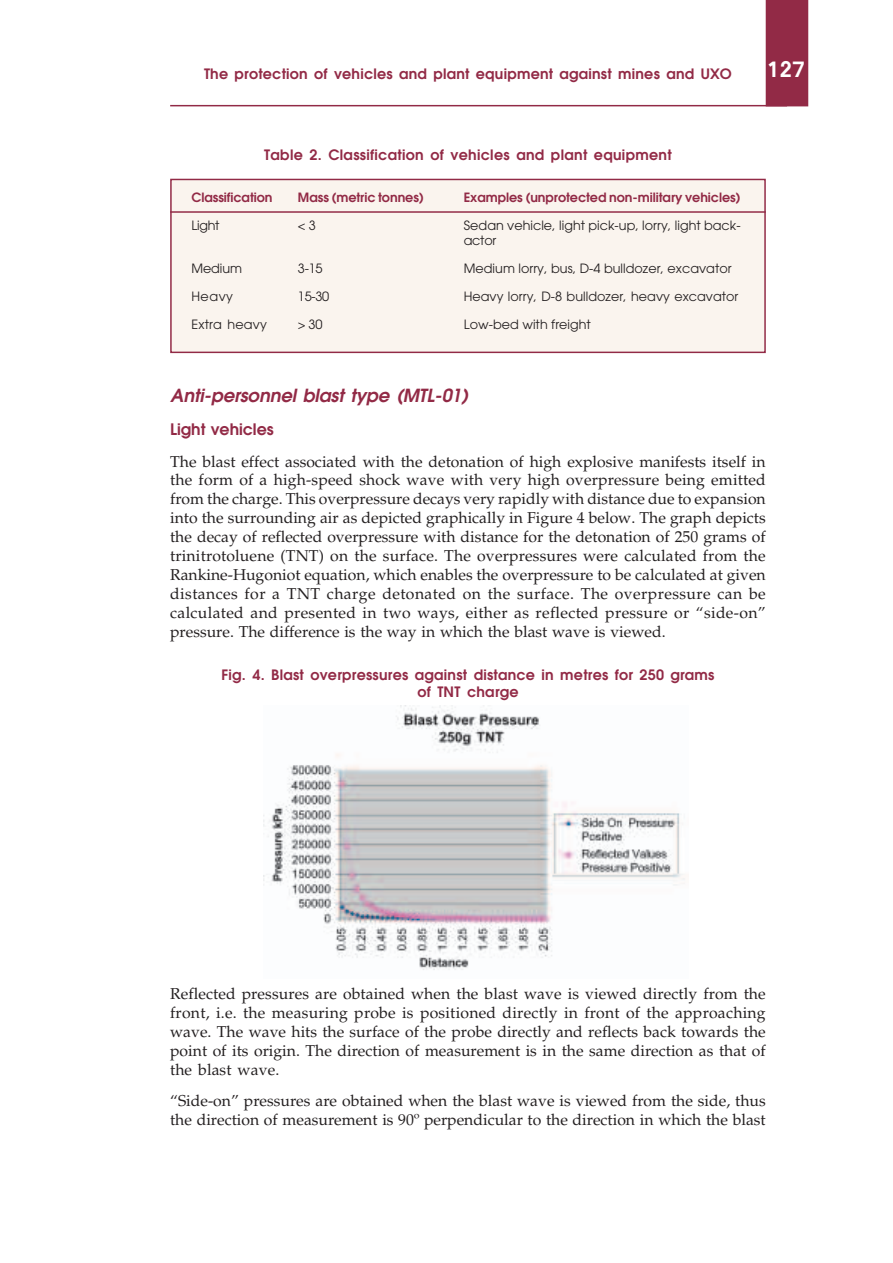
<style>
.page{position:relative;width:893px;height:1263px;background:#fff}
.page>*{position:absolute;margin:0;border:0;box-sizing:border-box;transform-origin:0 0}
.t1{font:700 21px "Atlanta";color:#fff}
.t2{font:italic 600 18px "Avant Garde";letter-spacing:-.005em;color:#922a46}
.t3{font:15.75px/18.9px "Palatino";color:#231f20;text-align:justify}
.t4{font:600 15.75px "Avant Garde";color:#922a46}
.t5{font:600 14.25px/17.1px "Avant Garde";letter-spacing:.02em;color:#922a46;text-align:center}
.t6{font:12.75px/15.3px "Avant Garde";letter-spacing:.005em;color:#231f20}
.t7{font:600 12.75px "Avant Garde";letter-spacing:-.005em;color:#922a46}
</style>
<div class="page">
<hr style="left:170px;top:105px;width:617px;height:1px;background:#922a46">
<div style="left:765px;top:0;width:43px;height:106px;background:#922a46"></div>
<div style="left:170px;top:179px;width:595px;height:174px;background:#faf4ee;border:1px solid #922a46"></div>
<hr style="left:170px;top:211px;width:595px;height:2px;background:#922a46">
<img style="left:264px;top:705px;width:421px;height:265px">
<p class="t5" style="left:204px;top:67px;width:529px">The protection of vehicles and plant equipment against mines and UXO</p>
<p class="t5" style="left:264px;top:148px;width:409px">Table 2. Classification of vehicles and plant equipment</p>
<p class="t7" style="left:191px;top:192px;width:83px">Classification</p>
<p class="t7" style="left:298px;top:192px;width:127px">Mass (metric tonnes)</p>
<p class="t7" style="left:463px;top:192px;width:278px">Examples (unprotected non-military vehicles)</p>
<p class="t6" style="left:191px;top:219px;width:30px">Light</p>
<p class="t6" style="left:298px;top:219px;width:19px">&lt; 3</p>
<p class="t6" style="left:464px;top:219px;width:278px">Sedan vehicle, light pick-up, lorry, light back&shy;actor</p>
<p class="t6" style="left:191px;top:262px;width:52px">Medium</p>
<p class="t6" style="left:298px;top:262px;width:26px">3-15</p>
<p class="t6" style="left:464px;top:262px;width:269px">Medium lorry, bus, D-4 bulldozer, excavator</p>
<p class="t6" style="left:191px;top:290px;width:43px">Heavy</p>
<p class="t6" style="left:298px;top:290px;width:33px">15-30</p>
<p class="t6" style="left:464px;top:290px;width:276px">Heavy lorry, D-8 bulldozer, heavy excavator</p>
<p class="t6" style="left:191px;top:318px;width:77px">Extra heavy</p>
<p class="t6" style="left:298px;top:318px;width:26px">&gt; 30</p>
<p class="t6" style="left:464px;top:318px;width:129px">Low-bed with freight</p>
<h1 class="t1" style="left:767px;top:59px;width:39px">127</h1>
<p class="t2" style="left:170px;top:389px;width:303px">Anti-personnel blast type (MTL-01)</p>
<p class="t4" style="left:170px;top:423px;width:105px">Light vehicles</p>
<p class="t3" style="left:170px;top:454px;width:597px">The blast effect associated with the detonation of high explosive manifests itself in the form of a high-speed shock wave with very high overpressure being emitted from the charge. This overpressure decays very rapidly with distance due to expansion into the surrounding air as depicted graphically in Figure 4 below. The graph depicts the decay of reflected overpressure with distance for the detonation of 250 grams of trinitrotoluene (TNT) on the surface. The overpressures were calculated from the Rankine-Hugoniot equation, which enables the overpressure to be calculated at given distances for a TNT charge detonated on the surface. The overpressure can be calculated and presented in two ways, either as reflected pressure or “side-on” pressure. The difference is the way in which the blast wave is viewed.</p>
<p class="t5" style="left:221px;top:667px;width:494px">Fig. 4. Blast overpressures against distance in metres for 250 grams of TNT charge</p>
<p class="t3" style="left:170px;top:986px;width:597px">Reflected pressures are obtained when the blast wave is viewed directly from the front, i.e. the measuring probe is positioned directly in front of the approaching wave. The wave hits the surface of the probe directly and reflects back towards the point of its origin. The direction of measurement is in the same direction as that of the blast wave.</p>
<p class="t3" style="left:170px;top:1093px;width:597px">“Side-on” pressures are obtained when the blast wave is viewed from the side, thus the direction of measurement is 90º perpendicular to the direction in which the blast</p>
</div>
